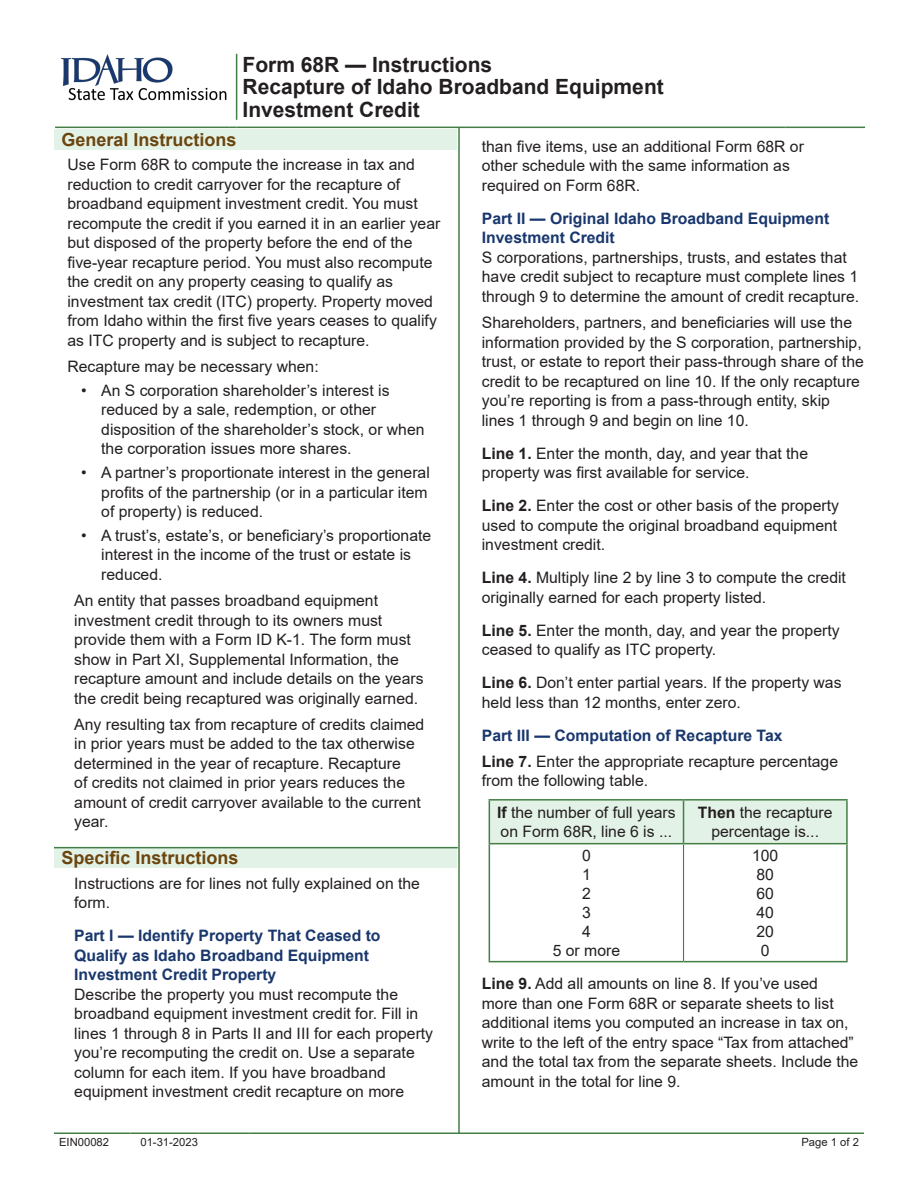
<style>
.page{position:relative;width:918px;height:1188px;background:#fff}
.page>*{position:absolute;margin:0;border:0;box-sizing:border-box;transform-origin:0 0}
.t1{font:700 21px "Arial";color:#231f20}
.t2{font:700 18px "Arial";color:#6c450e}
.t3{font:15.75px/19.5px "Arial";color:#231f20}
.t4{font:700 15.75px/19.5px "Arial";color:#19376d}
.t5{font:11.25px "Arial";color:#231f20}
.s1{font-weight:700}
</style>
<div class="page">
<hr style="left:458px;top:127px;width:2px;height:1007px;background:#447e45">
<hr style="left:236px;top:54px;width:1px;height:66px;background:#447e45">
<hr style="left:55px;top:127px;width:175px;height:1px;background:#447e45">
<hr style="left:237px;top:127px;width:549px;height:1px;background:#447e45">
<hr style="left:786px;top:127px;width:79px;height:1px;background:#447e45">
<img style="left:61px;top:54px;width:166px;height:47px">
<div style="left:490px;top:801px;width:356px;height:42px;background:#e3f2e7"></div>
<hr style="left:489px;top:844px;width:1px;height:117px;background:#447e45">
<hr style="left:846px;top:844px;width:2px;height:117px;background:#447e45">
<hr style="left:489px;top:961px;width:195px;height:1px;background:#447e45">
<hr style="left:684px;top:961px;width:164px;height:1px;background:#447e45">
<hr style="left:683px;top:844px;width:1px;height:117px;background:#447e45">
<hr style="left:489px;top:799px;width:195px;height:2px;background:#447e45">
<hr style="left:489px;top:801px;width:1px;height:42px;background:#447e45">
<hr style="left:684px;top:799px;width:164px;height:2px;background:#447e45">
<hr style="left:683px;top:801px;width:1px;height:42px;background:#447e45">
<hr style="left:846px;top:801px;width:2px;height:42px;background:#447e45">
<hr style="left:489px;top:843px;width:195px;height:1px;background:#447e45">
<hr style="left:684px;top:843px;width:164px;height:1px;background:#447e45">
<div style="left:55px;top:130px;width:402px;height:20px;background:#e3f2e7"></div>
<div style="left:55px;top:848px;width:402px;height:20px;background:#e3f2e7"></div>
<hr style="left:54px;top:847px;width:404px;height:1px;background:#447e45">
<hr style="left:54px;top:1132px;width:77px;height:2px;background:#447e45">
<hr style="left:131px;top:1132px;width:68px;height:2px;background:#447e45">
<hr style="left:199px;top:1132px;width:25px;height:2px;background:#447e45">
<hr style="left:224px;top:1132px;width:25px;height:2px;background:#447e45">
<hr style="left:249px;top:1132px;width:459px;height:2px;background:#447e45">
<hr style="left:708px;top:1132px;width:156px;height:2px;background:#447e45">
<p class="t1" style="left:243px;top:50px;width:251px">Form 68R — Instructions</p>
<p class="t1" style="left:243px;top:72px;width:423px">Recapture of Idaho Broadband Equipment</p>
<p class="t1" style="left:243px;top:95px;width:179px">Investment Credit</p>
<p class="t3" style="left:482px;top:136px;width:324px">than five items, use an additional Form 68R or other schedule with the same information as required on Form 68R.</p>
<p class="t4" style="left:482px;top:209px;width:349px">Part II — Original Idaho Broadband Equipment<br>Investment Credit</p>
<p class="t3" style="left:482px;top:247px;width:379px">S corporations, partnerships, trusts, and estates that have credit subject to recapture must complete lines 1 through 9 to determine the amount of credit recapture.</p>
<p class="t3" style="left:482px;top:313px;width:384px">Shareholders, partners, and beneficiaries will use the information provided by the S corporation, partnership, trust, or estate to report their pass-through share of the credit to be recaptured on line 10. If the only recapture you’re reporting is from a pass-through entity, skip lines 1 through 9 and begin on line 10.</p>
<p class="t3" style="left:482px;top:443px;width:328px"><span class="s1">Line 1.</span> Enter the month, day, and year that the property was first available for service.</p>
<p class="t3" style="left:482px;top:496px;width:359px;text-align:justify"><span class="s1">Line 2.</span> Enter the cost or other basis of the property used to compute the original broadband equipment investment credit.</p>
<p class="t3" style="left:482px;top:568px;width:366px"><span class="s1">Line 4.</span> Multiply line 2 by line 3 to compute the credit originally earned for each property listed.</p>
<p class="t3" style="left:482px;top:620px;width:359px"><span class="s1">Line 5.</span> Enter the month, day, and year the property ceased to qualify as ITC property.</p>
<p class="t3" style="left:482px;top:673px;width:361px"><span class="s1">Line 6.</span> Don’t enter partial years. If the property was held less than 12 months, enter zero.</p>
<p class="t4" style="left:482px;top:725px;width:302px">Part III — Computation of Recapture Tax</p>
<p class="t3" style="left:482px;top:751px;width:358px"><span class="s1">Line 7.</span> Enter the appropriate recapture percentage from the following table.</p>
<p class="t3" style="left:497px;top:803px;width:180px;line-height:18.9px"><span class="s1">If</span> the number of full years on Form 68R, line 6 is ...</p>
<p class="t3" style="left:698px;top:803px;width:136px;line-height:18.9px;text-align:center"><span class="s1">Then</span> the recapture percentage is...</p>
<p class="t3" style="left:582px;top:846px;width:10px">0</p>
<p class="t3" style="left:582px;top:865px;width:10px">1</p>
<p class="t3" style="left:582px;top:884px;width:10px">2</p>
<p class="t3" style="left:582px;top:902px;width:10px">3</p>
<p class="t3" style="left:582px;top:921px;width:10px">4</p>
<p class="t3" style="left:553px;top:940px;width:69px">5 or more</p>
<p class="t2" style="left:62px;top:127px;width:177px">General Instructions</p>
<p class="t3" style="left:68px;top:155px;width:374px">Use Form 68R to compute the increase in tax and reduction to credit carryover for the recapture of broadband equipment investment credit. You must recompute the credit if you earned it in an earlier year but disposed of the property before the end of the five-year recapture period. You must also recompute the credit on any property ceasing to qualify as investment tax credit (ITC) property. Property moved from Idaho within the first five years ceases to qualify as ITC property and is subject to recapture.</p>
<p class="t3" style="left:68px;top:357px;width:253px">Recapture may be necessary when:</p>
<p class="t3" style="left:101px;top:380px;width:325px;text-indent:-20px">• An S corporation shareholder’s interest is reduced by a sale, redemption, or other disposition of the shareholder’s stock, or when the corporation issues more shares.</p>
<p class="t3" style="left:101px;top:463px;width:330px;text-indent:-20px">• A partner’s proportionate interest in the general profits of the partnership (or in a particular item of property) is reduced.</p>
<p class="t3" style="left:101px;top:526px;width:332px;text-indent:-20px">• A trust’s, estate’s, or beneficiary’s proportionate interest in the income of the trust or estate is reduced.</p>
<p class="t3" style="left:74px;top:591px;width:351px">An entity that passes broadband equipment investment credit through to its owners must provide them with a Form ID K-1. The form must show in Part XI, Supplemental Information, the recapture amount and include details on the years the credit being recaptured was originally earned.</p>
<p class="t3" style="left:74px;top:715px;width:352px">Any resulting tax from recapture of credits claimed in prior years must be added to the tax otherwise determined in the year of recapture. Recapture<br>of credits not claimed in prior years reduces the amount of credit carryover available to the current year.</p>
<p class="t2" style="left:62px;top:845px;width:179px">Specific Instructions</p>
<p class="t3" style="left:74px;top:874px;width:347px">Instructions are for lines not fully explained on the form.</p>
<p class="t4" style="left:74px;top:926px;width:308px">Part I — Identify Property That Ceased to<br>Qualify as Idaho Broadband Equipment<br>Investment Credit Property</p>
<p class="t3" style="left:74px;top:985px;width:360px">Describe the property you must recompute the broadband equipment investment credit for. Fill in lines 1 through 8 in Parts II and III for each property you’re recomputing the credit on. Use a separate column for each item. If you have broadband equipment investment credit recapture on more</p>
<p class="t5" style="left:59px;top:1134px;width:52px">EIN00082</p>
<p class="t5" style="left:140px;top:1134px;width:59px">01-31-2023</p>
<p class="t5" style="left:801px;top:1134px;width:59px">Page 1 of 2</p>
<p class="t3" style="left:752px;top:846px;width:28px">100</p>
<p class="t3" style="left:756px;top:865px;width:19px">80</p>
<p class="t3" style="left:756px;top:884px;width:19px">60</p>
<p class="t3" style="left:756px;top:902px;width:19px">40</p>
<p class="t3" style="left:756px;top:921px;width:19px">20</p>
<p class="t3" style="left:761px;top:940px;width:10px">0</p>
<p class="t3" style="left:482px;top:974px;width:378px"><span class="s1">Line 9.</span> Add all amounts on line 8. If you’ve used<br>more than one Form 68R or separate sheets to list additional items you computed an increase in tax on, write to the left of the entry space “Tax from attached” and the total tax from the separate sheets. Include the amount in the total for line 9.</p>
</div>
